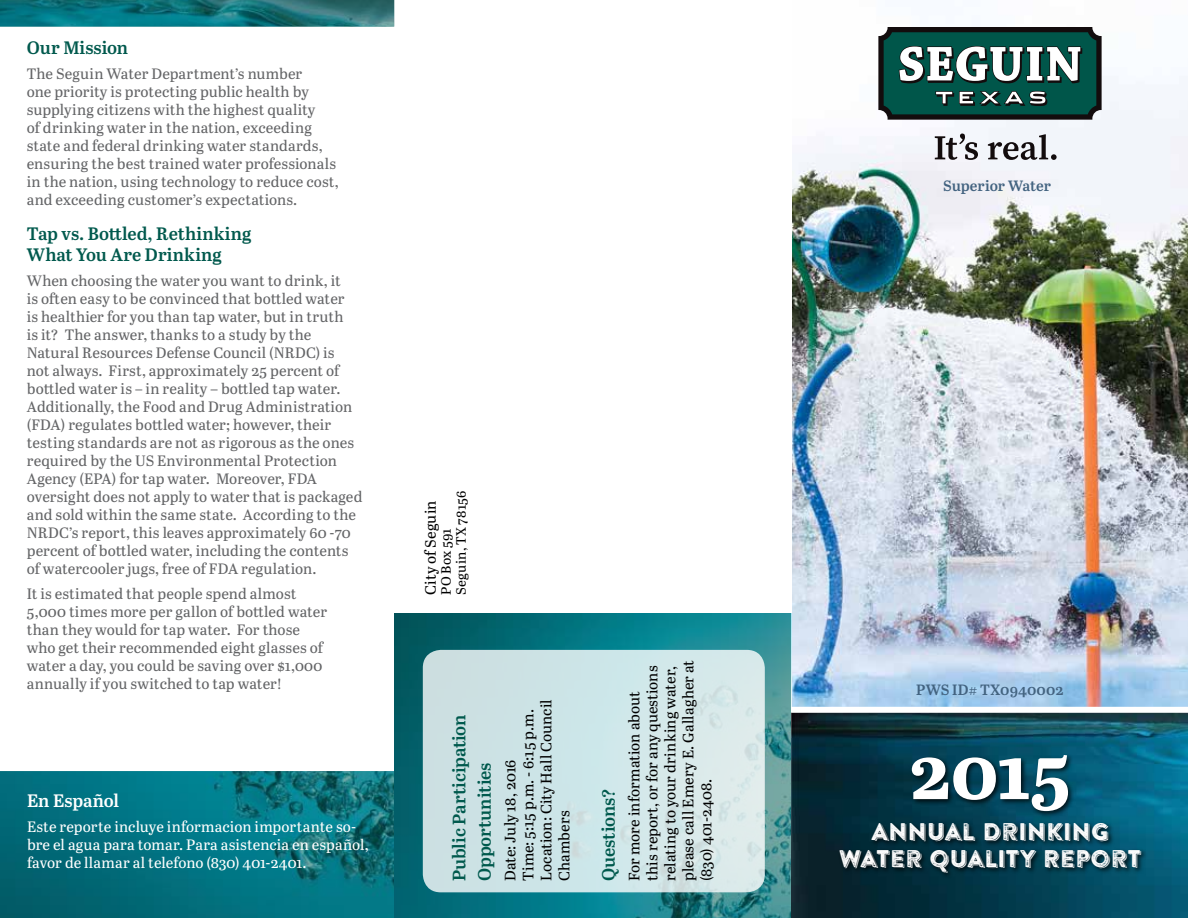
<style>
.page{position:relative;width:1188px;height:918px;background:#fff}
.page>*{position:absolute;margin:0;border:0;box-sizing:border-box;transform-origin:0 0}
.t1{font:700 75.3px "Abril Text";color:#fff}
.t2{font:24px/27px "Brandon Printed Two Shadow";letter-spacing:.005em;color:#fff;text-align:center}
.t3{font:600 18px/25.2px "Abril Text";color:#00594d}
.t4{font:600 18px "Abril Text";letter-spacing:-.01em;color:#fff}
.t5{font:15px/18px "Abril Text";letter-spacing:.005em;color:#636466}
.t6{font:15px/18px "Abril Text";letter-spacing:.01em;color:#000}
.t7{font:15px/18px "Abril Text";letter-spacing:.005em;color:#fff}
.t8{font:600 15px "Abril Text";letter-spacing:.005em;color:#436380}
.t9{font:13.5px/15px "Abril Text";letter-spacing:.01em;color:#000}
</style>
<div class="page">
<img style="left:792px;top:76px;width:396px;height:631px">
<img style="left:0;top:0;width:395px;height:918px">
<img style="left:394px;top:613px;width:397px;height:305px">
<div style="left:423px;top:650px;width:342px;height:242px;background:linear-gradient(to right,#c8dfe3,#daebec);border-radius:18px"></div>
<img style="left:791px;top:713px;width:397px;height:205px">
<div style="left:838px;top:753px;width:309px;height:126px;background:#000;opacity:.75"></div>
<svg style="left:935px;top:134px;width:43px;height:26px"></svg>
<svg style="left:988px;top:134px;width:69px;height:26px"></svg>
<svg style="left:878px;top:27px;width:224px;height:93px"></svg>
<p class="t3" style="left:27px;top:34px;width:103px">Our Mission</p>
<p class="t5" style="left:27px;top:64px;width:313px">The Seguin Water Department’s number<br>one priority is protecting public health by supplying citizens with the highest quality<br>of drinking water in the nation, exceeding state and federal drinking water standards, ensuring the best trained water professionals in the nation, using technology to reduce cost, and exceeding customer’s expectations.</p>
<p class="t3" style="left:27px;top:222px;width:226px;line-height:21.6px">Tap vs. Bottled, Rethinking<br>What You Are Drinking</p>
<p class="t5" style="left:27px;top:271px;width:337px">When choosing the water you want to drink, it<br>is often easy to be convinced that bottled water<br>is healthier for you than tap water, but in truth<br>is it? The answer, thanks to a study by the Natural Resources Defense Council (NRDC) is<br>not always. First, approximately 25 percent of bottled water is – in reality – bottled tap water.<br>Additionally, the Food and Drug Administration (FDA) regulates bottled water; however, their testing standards are not as rigorous as the ones required by the US Environmental Protection Agency (EPA) for tap water. Moreover, FDA oversight does not apply to water that is packaged and sold within the same state. According to the NRDC’s report, this leaves approximately 60 -70 percent of bottled water, including the contents of watercooler jugs, free of FDA regulation.</p>
<p class="t5" style="left:27px;top:584px;width:302px">It is estimated that people spend almost 5,000 times more per gallon of bottled water than they would for tap water. For those who get their recommended eight glasses of water a day, you could be saving over $1,000 annually if you switched to tap water!</p>
<p class="t4" style="left:27px;top:788px;width:94px">En Español</p>
<p class="t7" style="left:27px;top:817px;width:343px">Este reporte incluye informacion importante so&shy;bre el agua para tomar. Para asistencia en español, favor de llamar al telefono (830) 401-2401.</p>
<p class="t6" style="left:421px;top:595px;width:96px;rotate:-90deg">City of Seguin</p>
<p class="t9" style="left:438px;top:595px;width:105px;rotate:-90deg">PO Box 591<br>Seguin, TX 78156</p>
<p class="t3" style="left:446px;top:881px;width:168px;rotate:-90deg">Public Participation<br>Opportunities</p>
<p class="t6" style="left:500px;top:881px;width:183px;rotate:-90deg">Date: July 18, 2016<br>Time: 5:15 p.m. - 6:15 p.m.<br>Location: City Hall Council<br>Chambers</p>
<p class="t3" style="left:595px;top:881px;width:94px;rotate:-90deg">Questions?</p>
<p class="t6" style="left:625px;top:881px;width:223px;rotate:-90deg">For more information about<br>this report, or for any questions relating to your drinking water, please call Emery E. Gallagher at (830) 401-2408.</p>
<p class="t8" style="left:943px;top:175px;width:109px">Superior Water</p>
<p class="t8" style="left:916px;top:678px;width:149px">PWS ID# TX0940002</p>
<h1 class="t1" style="left:909px;top:717px;width:163px">2015</h1>
<h2 class="t2" style="left:839px;top:818px;width:304px">ANNUAL DRINKING<br>WATER QUALITY REPORT</h2>
</div>
